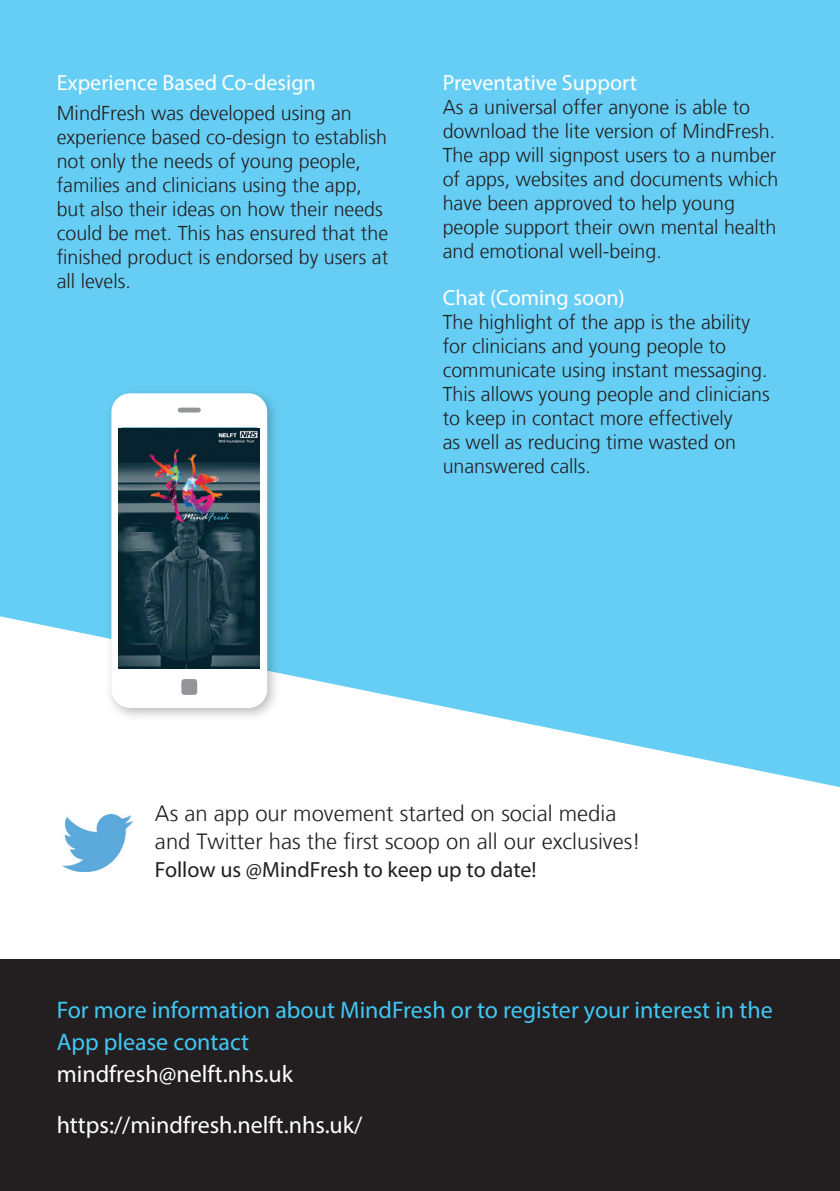
<style>
.page{position:relative;width:840px;height:1191px;background:#fff}
.page>*{position:absolute;margin:0;border:0;box-sizing:border-box;transform-origin:0 0}
.t1{font:24px/32px "Myriad Pro";color:#40c7f4}
.t2{font:24px "Myriad Pro";color:#fff}
.t3{font:300 22px/28px "Frutiger LT";color:#231f20}
.t4{font:22px "Myriad Pro";color:#fff}
.t5{font:22px "Myriad Pro";color:#231f20}
.t6{font:300 20px/24px "Frutiger LT";color:#231f20}
.s1{color:#fff}
</style>
<div class="page">
<div style="left:0;top:0;width:839px;height:976px;background:#66cef5"></div>
<svg style="left:0;top:616px;width:839px;height:343px;fill:#fff"></svg>
<div style="left:57px;top:805px;width:98px;height:75px;background:#fff"></div>
<img style="left:62px;top:814px;width:71px;height:57px">
<div style="left:0;top:959px;width:839px;height:232px;background:#231f20"></div>
<div style="left:104px;top:387px;width:177px;height:334px;background:#231f20;opacity:.3"></div>
<svg style="left:111px;top:393px;width:156px;height:315px;background:#f5f9fb"></svg>
<div style="left:178px;top:407px;width:23px;height:5px;background:#939598;border-radius:2px"></div>
<div style="left:181px;top:679px;width:16px;height:16px;background:#939598;border-radius:3px"></div>
<img style="left:118px;top:428px;width:141px;height:240px">
<p class="t4" style="left:57px;top:69px;width:260px">Experience Based Co-design</p>
<p class="t6" style="left:57px;top:102px;width:333px">MindFresh was developed using an experience based co-design to establish not only the needs of young people, families and clinicians using the app, but also their ideas on how their needs could be met. This has ensured that the finished product is endorsed by users at all levels.</p>
<p class="t4" style="left:442px;top:69px;width:196px">Preventative Support</p>
<p class="t6" style="left:442px;top:96px;width:337px">As a universal offer anyone is able to download the lite version of MindFresh.<br>The app will signpost users to a number of apps, websites and documents which have been approved to help young people support their own mental health and emotional well-being.</p>
<p class="t4" style="left:442px;top:284px;width:184px">Chat (Coming soon)</p>
<p class="t6" style="left:442px;top:310px;width:328px">The highlight of the app is the ability for clinicians and young people to communicate using instant messaging.<br>This allows young people and clinicians to keep in contact more effectively<br>as well as reducing time wasted on unanswered calls.</p>
<p class="t3" style="left:155px;top:800px;width:487px">As an app our movement started on social media and Twitter has the first scoop on all our exclusives!</p>
<p class="t5" style="left:155px;top:856px;width:383px">Follow us @MindFresh to keep up to date!</p>
<p class="t1" style="left:57px;top:993px;width:717px">For more information about MindFresh or to register your interest in the<br>App please contact<br><span class="s1">mindfresh@nelft.nhs.uk</span></p>
<p class="t2" style="left:57px;top:1109px;width:307px">https://mindfresh.nelft.nhs.uk/</p>
</div>
